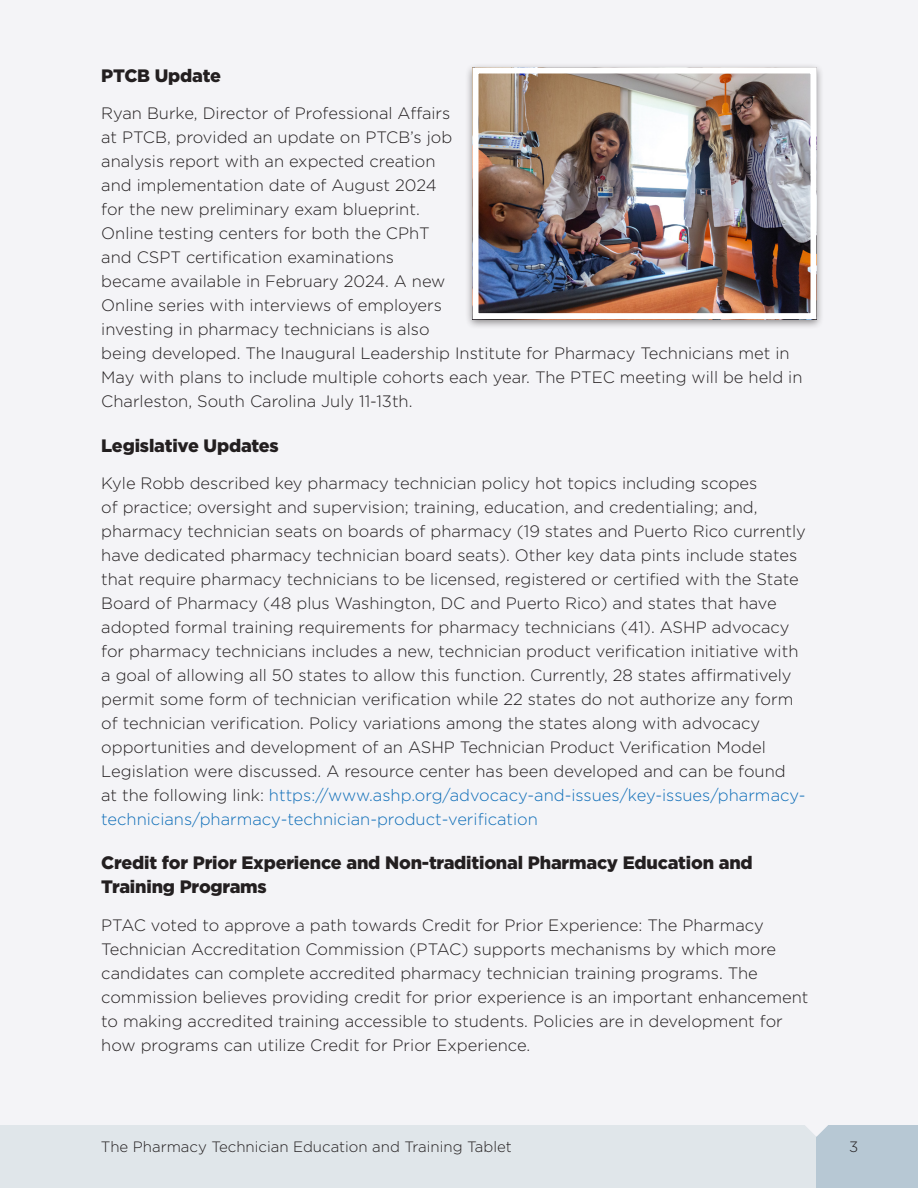
<style>
.page{position:relative;width:918px;height:1188px;background:#f4f4f7}
.page>*{position:absolute;margin:0;border:0;box-sizing:border-box;transform-origin:0 0}
.sub2{font:900 18px/24px "Gotham";letter-spacing:-.01em;color:#231f20}
.bt{font:300 16.5px/24px "Gotham";color:#231f20}
.t1{font:300 15px "Gotham";color:#231f20}
.s1{color:#0f6eb8}
</style>
<div class="page">
<div style="left:0;top:1125px;width:918px;height:63px;background:#e0e6ea"></div>
<div style="left:816px;top:1125px;width:102px;height:63px;background:#b7c8d4"></div>
<svg style="left:805px;top:1125px;width:23px;height:12px"></svg>
<div style="left:465px;top:63px;width:359px;height:267px;background:#231f20;opacity:.5"></div>
<img style="left:479px;top:75px;width:330px;height:237px">
<div style="left:472px;top:68px;width:344px;height:251px;border:6px solid #fff"></div>
<p class="sub2" style="left:101px;top:63px;width:121px">PTCB Update</p>
<p class="bt" style="left:101px;top:101px;width:703px">Ryan Burke, Director of Professional Affairs<br>at PTCB, provided an update on PTCB’s job<br>analysis report with an expected creation<br>and implementation date of August 2024<br>for the new preliminary exam blueprint.<br>Online testing centers for both the CPhT<br>and CSPT certification examinations<br>became available in February 2024. A new<br>Online series with interviews of employers<br>investing in pharmacy technicians is also<br>being developed. The Inaugural Leadership Institute for Pharmacy Technicians met in May with plans to include multiple cohorts each year. The PTEC meeting will be held in Charleston, South Carolina July 11-13th.</p>
<p class="sub2" style="left:101px;top:433px;width:179px">Legislative Updates</p>
<p class="bt" style="left:101px;top:471px;width:706px">Kyle Robb described key pharmacy technician policy hot topics including scopes<br>of practice; oversight and supervision; training, education, and credentialing; and, pharmacy technician seats on boards of pharmacy (19 states and Puerto Rico currently have dedicated pharmacy technician board seats). Other key data pints include states that require pharmacy technicians to be licensed, registered or certified with the State Board of Pharmacy (48 plus Washington, DC and Puerto Rico) and states that have adopted formal training requirements for pharmacy technicians (41). ASHP advocacy for pharmacy technicians includes a new, technician product verification initiative with a goal of allowing all 50 states to allow this function. Currently, 28 states affirmatively permit some form of technician verification while 22 states do not authorize any form of technician verification. Policy variations among the states along with advocacy opportunities and development of an ASHP Technician Product Verification Model Legislation were discussed. A resource center has been developed and can be found<br>at the following link: <span class="s1">https://www.ashp.org/advocacy-and-issues/key-issues/pharmacy&shy;technicians/pharmacy-technician-product-verification</span></p>
<p class="sub2" style="left:101px;top:851px;width:653px">Credit for Prior Experience and Non-traditional Pharmacy Education and<br>Training Programs</p>
<p class="bt" style="left:101px;top:913px;width:709px">PTAC voted to approve a path towards Credit for Prior Experience: The Pharmacy Technician Accreditation Commission (PTAC) supports mechanisms by which more candidates can complete accredited pharmacy technician training programs. The commission believes providing credit for prior experience is an important enhancement to making accredited training accessible to students. Policies are in development for how programs can utilize Credit for Prior Experience.</p>
<p class="t1" style="left:101px;top:1137px;width:412px">The Pharmacy Technician Education and Training Tablet</p>
<p class="t1" style="left:849px;top:1137px;width:11px">3</p>
</div>
